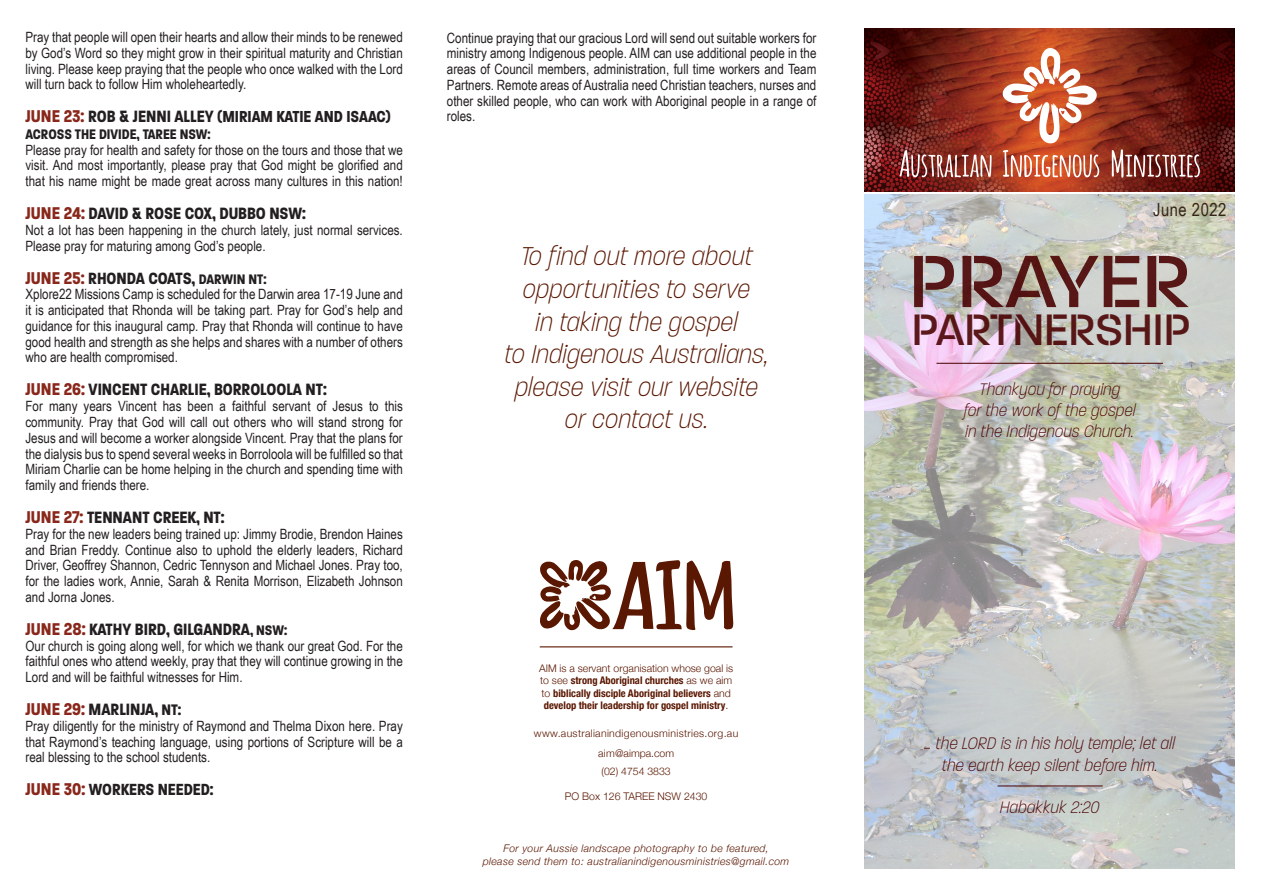
<style>
.page{position:relative;width:1263px;height:893px;background:#fff}
.page>*{position:absolute;margin:0;border:0;box-sizing:border-box;transform-origin:0 0}
.t1{font:500 79.95px "Paralucent Stencil";color:#490000}
.t2{font:500 47.7px "Paralucent Stencil";color:#490000;scale:.93 1}
.t3{font:italic 200 27.9px/32.5px "Paralucent Cond";letter-spacing:.03em;color:#5a1701;text-align:center}
.t4{font:italic 200 18px/21.3px "Paralucent Cond";letter-spacing:.03em;color:#490000;text-align:center}
.t5{font:18px "Arial Narrow";letter-spacing:.03em;color:#362515}
.t6{font:700 17.7px "Paralucent Cond";color:#231f20}
.t7{font:700 17.4px "Paralucent Cond";color:#231f20}
.t8{font:700 17.25px "Paralucent Cond";color:#231f20}
.t9{font:700 15px "Paralucent Cond";color:#231f20}
.t10{font:14.1px/15.8px "Arial Narrow";color:#231f20;text-align:justify}
.t11{font:700 condensed 10.5px/12.6px "Helvetica Neue";color:#5a1701;text-align:center}
.t12{font:italic 300 10.5px/12.6px "Helvetica Neue";letter-spacing:.03em;color:#5a1701;text-align:center}
.t13{font:300 10.5px "Helvetica Neue";color:#5a1701}
.t14{font:300 10.5px "Helvetica Neue";letter-spacing:.03em;color:#5a1701}
.s1{font-size:18.45px;color:#89271b}
.s2{font-size:17.7px}
.s3{font-size:14.7px}
.s4{font-size:14.85px}
.s5{font-size:18.75px;color:#89271b}
.s6{font-size:15px}
.s7{font-size:16.5px}
.s8{font-weight:300;font-stretch:normal}
</style>
<div class="page">
<img style="left:864px;top:195px;width:371px;height:674px">
<hr style="left:936px;top:363px;width:227px;height:1px;background:#490000">
<hr style="left:997px;top:786px;width:105px;height:1px;background:#490000">
<img style="left:864px;top:29px;width:371px;height:163px">
<svg style="left:899px;top:48px;width:301px;height:130px;background:#9a4737"></svg>
<hr style="left:540px;top:646px;width:192px;height:1px;background:#5a1701">
<svg style="left:540px;top:560px;width:193px;height:71px"></svg>
<p class="t10" style="left:26px;top:29px;width:379px">Pray that people will open their hearts and allow their minds to be renewed by God’s Word so they might grow in their spiritual maturity and Christian living. Please keep praying that the people who once walked with the Lord will turn back to follow Him wholeheartedly.</p>
<p class="t8" style="left:26px;top:107px;width:367px"><span class="s1">JUNE 23:</span> <span class="s2">ROB &amp; JENNI ALLEY</span> (MIRIAM KATIE AND ISAAC)</p>
<p class="t9" style="left:26px;top:125px;width:187px">ACROSS THE DIVIDE, TAREE NSW<span class="s3">:</span></p>
<p class="t10" style="left:26px;top:142px;width:379px">Please pray for health and safety for those on the tours and those that we visit. And most importantly, please pray that God might be glorified and that his name might be made great across many cultures in this nation!</p>
<p class="t6" style="left:26px;top:203px;width:282px"><span class="s1">JUNE 24:</span> DAVID &amp; ROSE COX, DUBBO NSW:</p>
<p class="t10" style="left:26px;top:222px;width:379px">Not a lot has been happening in the church lately, just normal services.<br>Please pray for maturing among God’s people.</p>
<p class="t6" style="left:26px;top:267px;width:242px"><span class="s1">JUNE 25:</span> RHONDA COATS, <span class="s4">DARWIN NT:</span></p>
<p class="t10" style="left:26px;top:287px;width:379px">Xplore22 Missions Camp is scheduled for the Darwin area 17-19 June and it is anticipated that Rhonda will be taking part. Pray for God’s help and guidance for this inaugural camp. Pray that Rhonda will continue to have good health and strength as she helps and shares with a number of others who are health compromised.</p>
<p class="t6" style="left:26px;top:379px;width:303px"><span class="s1">JUNE 26:</span> VINCENT CHARLIE, BORROLOOLA NT:</p>
<p class="t10" style="left:26px;top:398px;width:379px">For many years Vincent has been a faithful servant of Jesus to this community. Pray that God will call out others who will stand strong for Jesus and will become a worker alongside Vincent. Pray that the plans for the dialysis bus to spend several weeks in Borroloola will be fulfilled so that Miriam Charlie can be home helping in the church and spending time with family and friends there.</p>
<p class="t6" style="left:26px;top:507px;width:201px"><span class="s1">JUNE 27:</span> TENNANT CREEK, NT:</p>
<p class="t10" style="left:26px;top:526px;width:379px">Pray for the new leaders being trained up: Jimmy Brodie, Brendon Haines and Brian Freddy. Continue also to uphold the elderly leaders, Richard Driver, Geoffrey Shannon, Cedric Tennyson and Michael Jones. Pray too, for the ladies work, Annie, Sarah &amp; Renita Morrison, Elizabeth Johnson and Jorna Jones.</p>
<p class="t6" style="left:26px;top:618px;width:263px"><span class="s1">JUNE</span> <span class="s5">28:</span> KATHY BIRD, GILGANDRA<span class="s6">, NSW:</span></p>
<p class="t10" style="left:26px;top:638px;width:379px">Our church is going along well, for which we thank our great God. For the faithful ones who attend weekly, pray that they will continue growing in the Lord and will be faithful witnesses for Him.</p>
<p class="t6" style="left:26px;top:699px;width:157px"><span class="s1">JUNE 29</span><span class="s5">:</span> MARLINJA, <span class="s7">NT:</span></p>
<p class="t10" style="left:26px;top:718px;width:379px">Pray diligently for the ministry of Raymond and Thelma Dixon here. Pray that Raymond’s teaching language, using portions of Scripture will be a real blessing to the school students.</p>
<p class="t7" style="left:26px;top:779px;width:190px"><span class="s1">JUNE 30:</span> WORKERS NEEDED:</p>
<p class="t10" style="left:447px;top:30px;width:371px">Continue praying that our gracious Lord will send out suitable workers for ministry among Indigenous people. AIM can use additional people in the areas of Council members, administration, full time workers and Team Partners. Remote areas of Australia need Christian teachers, nurses and other skilled people, who can work with Aboriginal people in a range of roles.</p>
<p class="t3" style="left:505px;top:240px;width:265px">To find out more about opportunities to serve<br>in taking the gospel<br>to Indigenous Australians, please visit our website or contact us.</p>
<p class="t11" style="left:539px;top:661px;width:196px"><span class="s8">AIM is a servant organisation whose goal is to see</span> strong Aboriginal churches <span class="s8">as we aim to</span> biblically disciple Aboriginal believers <span class="s8">and </span>develop their leadership for gospel ministry<span class="s8">.</span></p>
<p class="t13" style="left:598px;top:745px;width:78px">aim@aimpa.com</p>
<p class="t13" style="left:601px;top:763px;width:71px">(02) 4754 3833</p>
<p class="t13" style="left:565px;top:788px;width:144px">PO Box 126 TAREE NSW 2430</p>
<p class="t14" style="left:534px;top:725px;width:206px">www.australianindigenousministries.org.au</p>
<p class="t12" style="left:483px;top:841px;width:308px">For your Aussie landscape photography to be featured,<br>please send them to: australianindigenousministries@gmail.com</p>
<p class="t5" style="left:1153px;top:199px;width:75px">June 2022</p>
<h1 class="t1" style="left:909px;top:227px;width:283px">PRAYER</h1>
<h2 class="t2" style="left:911px;top:297px;width:302px">PARTNERSHIP</h2>
<p class="t4" style="left:979px;top:378px;width:142px">Thankyou for praying</p>
<p class="t4" style="left:964px;top:399px;width:173px">for the work of the gospel</p>
<p class="t4" style="left:965px;top:420px;width:170px">in the Indigenous Church.</p>
<p class="t4" style="left:925px;top:733px;width:251px">… the LORD is in his holy temple; let all the earth keep silent before him.</p>
<p class="t4" style="left:1000px;top:797px;width:101px">Habakkuk 2:20</p>
</div>
